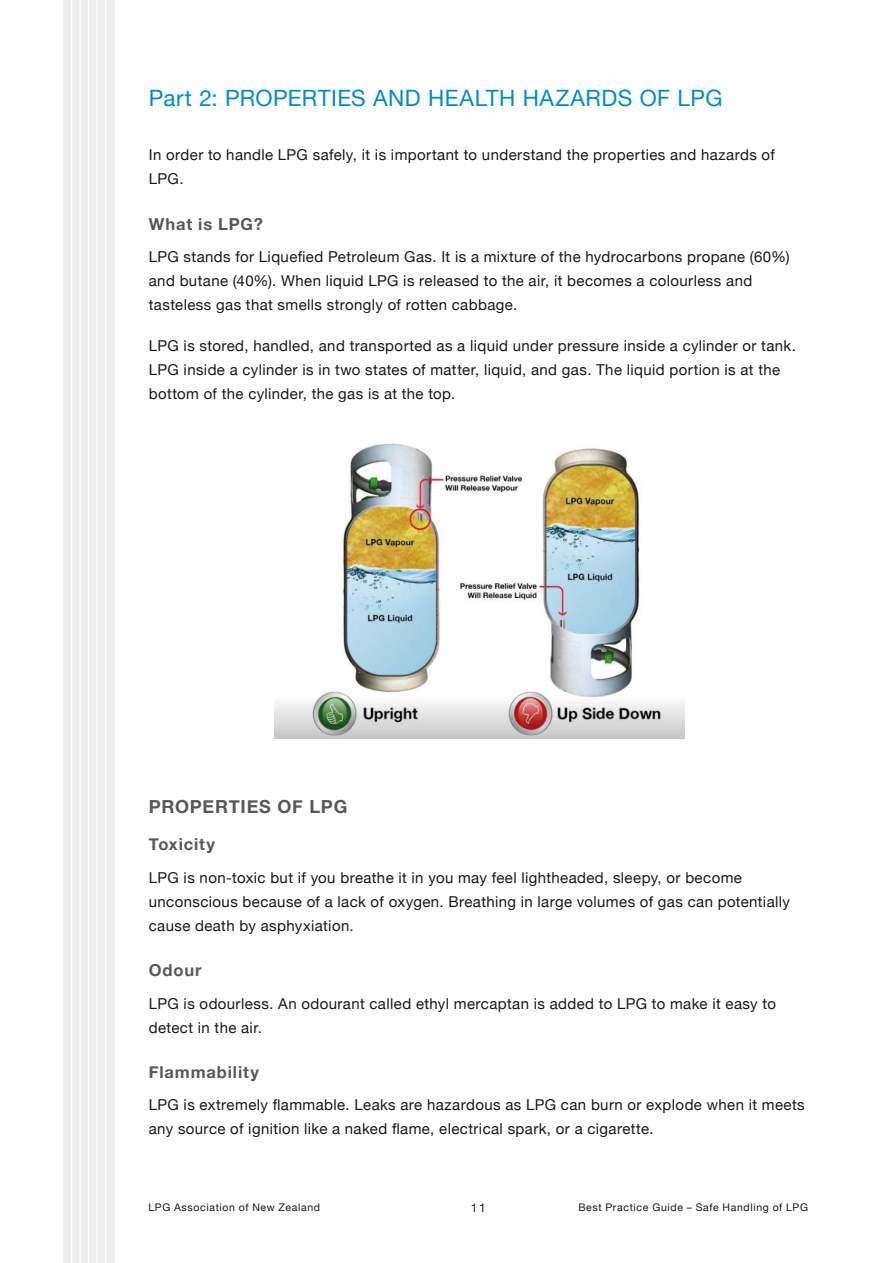
<style>
.page{position:relative;width:893px;height:1263px;background:#fff}
.page>*{position:absolute;margin:0;border:0;box-sizing:border-box;transform-origin:0 0}
.t1{font:22.5px "Helvetica Neue";letter-spacing:.02em;color:#008cc9}
.t2{font:700 18px "Helvetica Neue";letter-spacing:.045em;color:#58585a}
.t3{font:700 16.5px "Helvetica Neue";letter-spacing:.055em;color:#58585a}
.t4{font:15px/24px "Helvetica Neue";letter-spacing:.025em;color:#1a171c}
.t5{font:12px "Helvetica Neue";color:#1a171c}
.t6{font:10.5px "Helvetica Neue";letter-spacing:.06em;color:#1a171c}
</style>
<div class="page">
<div style="left:64px;top:0;width:51px;height:1263px;background:#ededee"></div>
<hr style="left:71px;top:0;width:1px;height:1263px;background:#fff">
<hr style="left:79px;top:0;width:2px;height:1263px;background:#fff">
<hr style="left:88px;top:0;width:1px;height:1263px;background:#fff">
<hr style="left:96px;top:0;width:2px;height:1263px;background:#fff">
<hr style="left:105px;top:0;width:1px;height:1263px;background:#fff">
<img style="left:274px;top:443px;width:410px;height:295px">
<h1 class="t1" style="left:149px;top:82px;width:575px">Part 2: PROPERTIES AND HEALTH HAZARDS OF LPG</h1>
<p class="t4" style="left:149px;top:144px;width:628px">In order to handle LPG safely, it is important to understand the properties and hazards of<br>LPG.</p>
<p class="t3" style="left:149px;top:211px;width:116px">What is LPG?</p>
<p class="t4" style="left:149px;top:246px;width:642px">LPG stands for Liquefied Petroleum Gas. It is a mixture of the hydrocarbons propane (60%) and butane (40%). When liquid LPG is released to the air, it becomes a colourless and tasteless gas that smells strongly of rotten cabbage.</p>
<p class="t4" style="left:149px;top:335px;width:649px">LPG is stored, handled, and transported as a liquid under pressure inside a cylinder or tank.<br>LPG inside a cylinder is in two states of matter, liquid, and gas. The liquid portion is at the bottom of the cylinder, the gas is at the top.</p>
<p class="t2" style="left:149px;top:793px;width:200px">PROPERTIES OF LPG</p>
<p class="t3" style="left:149px;top:831px;width:68px">Toxicity</p>
<p class="t4" style="left:149px;top:866px;width:643px">LPG is non-toxic but if you breathe it in you may feel lightheaded, sleepy, or become unconscious because of a lack of oxygen. Breathing in large volumes of gas can potentially cause death by asphyxiation.</p>
<p class="t3" style="left:149px;top:957px;width:54px">Odour</p>
<p class="t4" style="left:149px;top:992px;width:629px">LPG is odourless. An odourant called ethyl mercaptan is added to LPG to make it easy to detect in the air.</p>
<p class="t3" style="left:149px;top:1059px;width:112px">Flammability</p>
<p class="t4" style="left:149px;top:1094px;width:657px">LPG is extremely flammable. Leaks are hazardous as LPG can burn or explode when it meets any source of ignition like a naked flame, electrical spark, or a cigarette.</p>
<p class="t6" style="left:148px;top:1200px;width:173px">LPG Association of New Zealand</p>
<p class="t5" style="left:471px;top:1199px;width:16px">11</p>
<p class="t6" style="left:578px;top:1200px;width:231px">Best Practice Guide – Safe Handling of LPG</p>
</div>
